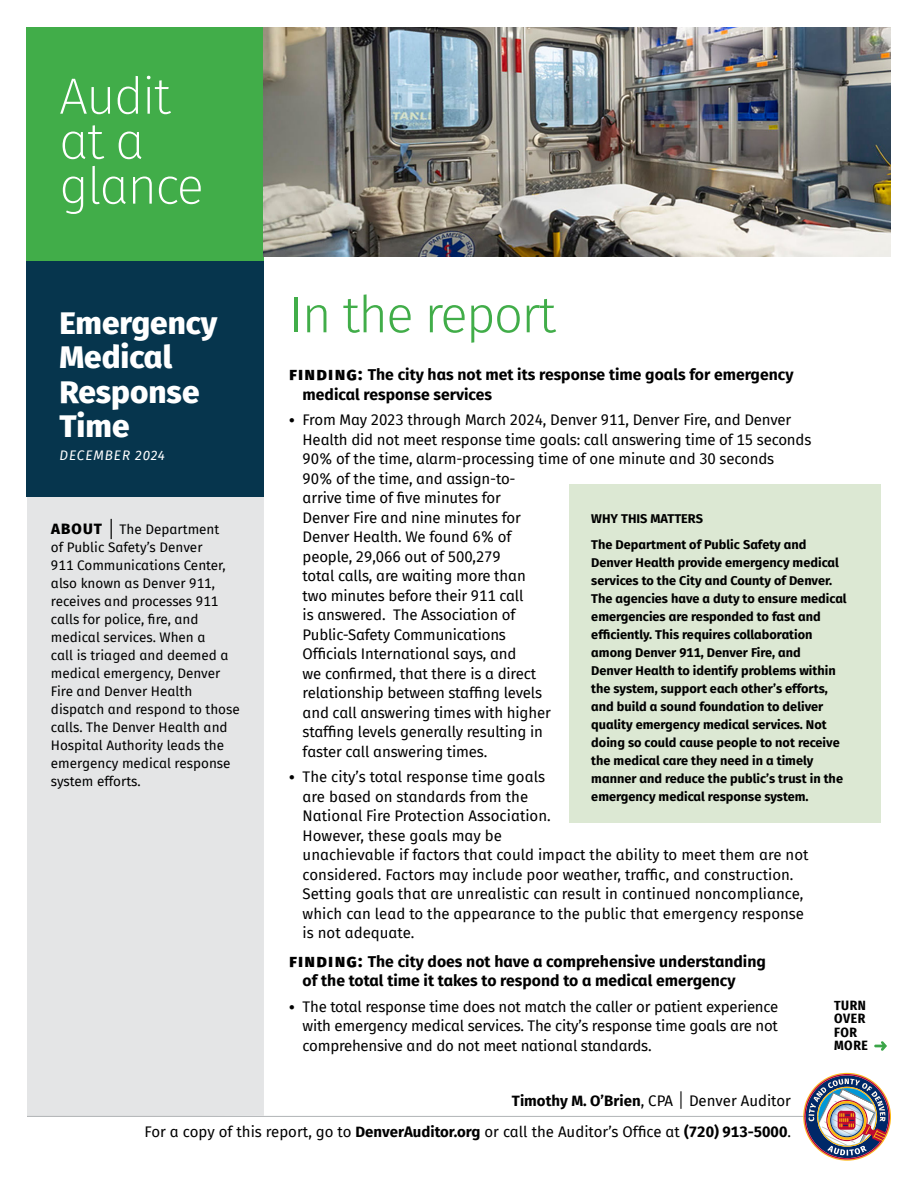
<style>
.page{position:relative;width:918px;height:1188px;background:#fff}
.page>*{position:absolute;margin:0;border:0;box-sizing:border-box;transform-origin:0 0}
.t1{font:200 51px/45px "Fira Sans";letter-spacing:-.035em;color:#fff}
.t2{font:300 51px "Fira Sans";letter-spacing:-.035em;color:#41ad49}
.t3{font:800 31.5px/34.5px "Fira Sans";color:#fff}
.t4{font:700 15.75px/19.5px "Fira Sans";color:#000}
.t5{font:15px/19.5px "Fira Sans";letter-spacing:-.01em;color:#000}
.t6{font:13.5px/18px "Fira Sans";color:#000}
.t7{font:700 13.5px/13.5px "Fira Sans Condensed";letter-spacing:.045em;color:#000}
.t8{font:italic 13.5px "Fira Sans";letter-spacing:.07em;color:#fff}
.t9{font:700 12.75px/18px "Fira Sans";color:#000}
.s1{font-weight:800;font-size:15px}
.s2{font-weight:300;font-size:22.5px}
.s3{font-weight:800;font-size:18px}
.s4{font-weight:700}
.s5{font-weight:300;font-size:19.5px}
</style>
<div class="page">
<div style="left:27px;top:496px;width:237px;height:620px;background:#e4e5e6"></div>
<div style="left:27px;top:27px;width:237px;height:235px;background:#41ad49"></div>
<div style="left:27px;top:261px;width:237px;height:235px;background:#06354d"></div>
<img style="left:264px;top:27px;width:627px;height:230px">
<div style="left:569px;top:484px;width:312px;height:339px;background:#dce8d3"></div>
<svg style="left:874px;top:1041px;width:13px;height:10px"></svg>
<hr style="left:27px;top:1116px;width:820px;height:1px;background:#b1b4b6">
<img style="left:803px;top:1073px;width:88px;height:88px">
<h1 class="t1" style="left:59px;top:73px;width:146px">Audit at a glance</h1>
<h2 class="t3" style="left:59px;top:303px;width:160px">Emergency<br>Medical<br>Response<br>Time</h2>
<p class="t8" style="left:59px;top:446px;width:107px">DECEMBER 2024</p>
<p class="t6" style="left:51px;top:520px;width:190px"><span class="s1">ABOUT</span> <span class="s2">|</span> The Department<br>of Public Safety’s Denver<br>911 Communications Center, also known as Denver 911, receives and processes 911 calls for police, fire, and medical services. When a<br>call is triaged and deemed a medical emergency, Denver<br>Fire and Denver Health dispatch and respond to those calls. The Denver Health and<br>Hospital Authority leads the emergency medical response system efforts.</p>
<h1 class="t2" style="left:289px;top:278px;width:268px">In the report</h1>
<p class="t4" style="left:303px;top:364px;width:492px;text-indent:-14px"><span class="s3">finding:</span> The city has not met its response time goals for emergency medical response services</p>
<p class="t5" style="left:303px;top:410px;width:510px;text-indent:-14px">● From May 2023 through March 2024, Denver 911, Denver Fire, and Denver Health did not meet response time goals: call answering time of 15 seconds 90% of the time, alarm-processing time of one minute and 30 seconds<br>90% of the time, and assign-to-<br>arrive time of five minutes for<br>Denver Fire and nine minutes for<br>Denver Health. We found 6% of<br>people, 29,066 out of 500,279<br>total calls, are waiting more than<br>two minutes before their 911 call<br>is answered. The Association of<br>Public-Safety Communications<br>Officials International says, and<br>we confirmed, that there is a direct<br>relationship between staffing levels<br>and call answering times with higher<br>staffing levels generally resulting in<br>faster call answering times.</p>
<p class="t5" style="left:303px;top:767px;width:507px;text-indent:-14px">● The city’s total response time goals<br>are based on standards from the<br>National Fire Protection Association.<br>However, these goals may be<br>unachievable if factors that could impact the ability to meet them are not considered. Factors may include poor weather, traffic, and construction.<br>Setting goals that are unrealistic can result in continued noncompliance, which can lead to the appearance to the public that emergency response is not adequate.</p>
<p class="t4" style="left:303px;top:951px;width:465px;text-indent:-14px"><span class="s3">finding:</span> The city does not have a comprehensive understanding of the total time it takes to respond to a medical emergency</p>
<p class="t5" style="left:303px;top:997px;width:477px;text-align:justify;text-indent:-14px">● The total response time does not match the caller or patient experience with emergency medical services. The city’s response time goals are not comprehensive and do not meet national standards.</p>
<p class="t9" style="left:591px;top:505px;width:217px;line-height:25.5px">WHY THIS MATTERS<br>The Department of Public Safety and</p>
<p class="t9" style="left:591px;top:552px;width:257px">Denver Health provide emergency medical services to the City and County of Denver.<br>The agencies have a duty to ensure medical emergencies are responded to fast and efficiently. This requires collaboration among Denver 911, Denver Fire, and<br>Denver Health to identify problems within the system, support each other’s efforts, and build a sound foundation to deliver quality emergency medical services. Not doing so could cause people to not receive the medical care they need in a timely manner and reduce the public’s trust in the emergency medical response system.</p>
<p class="t7" style="left:834px;top:997px;width:35px">TURN<br>OVER<br>FOR<br>MORE</p>
<p class="t5" style="left:512px;top:1090px;width:281px"><span class="s4">Timothy M. O’Brien</span>, CPA <span class="s5">|</span> Denver Auditor</p>
<p class="t5" style="left:145px;top:1122px;width:648px">For a copy of this report, go to <span class="s4">DenverAuditor.org</span> or call the Auditor’s Office at <span class="s4">(720) 913-5000</span>.</p>
</div>
